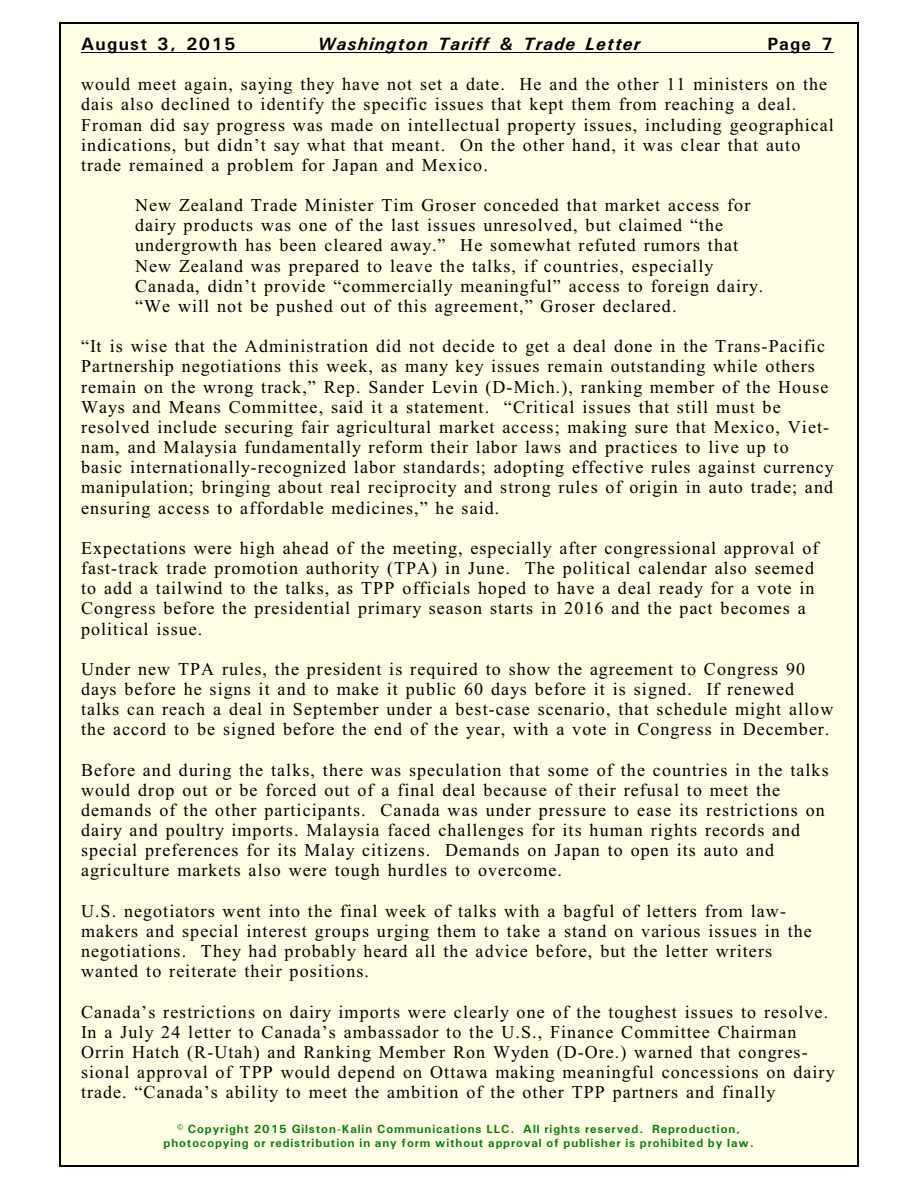
<style>
.page{position:relative;width:918px;height:1188px;background:#fff}
.page>*{position:absolute;margin:0;border:0;box-sizing:border-box;transform-origin:0 0}
.t1{font:18px/20.1px "Times New Roman";letter-spacing:.06em;color:#000}
.t2{font:italic 700 18px "Univers";letter-spacing:.065em;color:#000}
.t3{font:700 18px "Univers";letter-spacing:.075em;color:#000}
.t4{font:700 12px/13.6px "Univers";letter-spacing:.075em;color:#008000;text-align:center}
</style>
<div class="page">
<div style="left:59px;top:23px;width:800px;height:1143px;background:#ffffe6"></div>
<hr style="left:59px;top:23px;width:1px;height:1143px;background:#000">
<hr style="left:857px;top:23px;width:2px;height:1143px;background:#000">
<hr style="left:59px;top:23px;width:799px;height:1px;background:#000">
<hr style="left:59px;top:1165px;width:799px;height:1px;background:#000">
<hr style="left:81px;top:52px;width:753px;height:1px;background:#000">
<p class="t3" style="left:81px;top:38px;width:156px">August 3, 2015</p>
<p class="t2" style="left:318px;top:38px;width:324px">Washington Tariff &amp; Trade Letter</p>
<p class="t3" style="left:767px;top:38px;width:67px">Page 7</p>
<p class="t1" style="left:81px;top:76px;width:754px">would meet again, saying they have not set a date. He and the other 11 ministers on the dais also declined to identify the specific issues that kept them from reaching a deal.<br>Froman did say progress was made on intellectual property issues, including geographical indications, but didn’t say what that meant. On the other hand, it was clear that auto trade remained a problem for Japan and Mexico.</p>
<p class="t1" style="left:135px;top:197px;width:630px">New Zealand Trade Minister Tim Groser conceded that market access for dairy products was one of the last issues unresolved, but claimed “the undergrowth has been cleared away.” He somewhat refuted rumors that New Zealand was prepared to leave the talks, if countries, especially Canada, didn’t provide “commercially meaningful” access to foreign dairy. “We will not be pushed out of this agreement,” Groser declared.</p>
<p class="t1" style="left:81px;top:338px;width:754px">“It is wise that the Administration did not decide to get a deal done in the Trans-Pacific Partnership negotiations this week, as many key issues remain outstanding while others remain on the wrong track,” Rep. Sander Levin (D-Mich.), ranking member of the House Ways and Means Committee, said it a statement. “Critical issues that still must be resolved include securing fair agricultural market access; making sure that Mexico, Viet&shy;nam, and Malaysia fundamentally reform their labor laws and practices to live up to basic internationally-recognized labor standards; adopting effective rules against currency manipulation; bringing about real reciprocity and strong rules of origin in auto trade; and ensuring access to affordable medicines,” he said.</p>
<p class="t1" style="left:81px;top:540px;width:739px">Expectations were high ahead of the meeting, especially after congressional approval of fast-track trade promotion authority (TPA) in June. The political calendar also seemed to add a tailwind to the talks, as TPP officials hoped to have a deal ready for a vote in Congress before the presidential primary season starts in 2016 and the pact becomes a political issue.</p>
<p class="t1" style="left:81px;top:660px;width:754px">Under new TPA rules, the president is required to show the agreement to Congress 90 days before he signs it and to make it public 60 days before it is signed. If renewed talks can reach a deal in September under a best-case scenario, that schedule might allow the accord to be signed before the end of the year, with a vote in Congress in December.</p>
<p class="t1" style="left:81px;top:761px;width:749px">Before and during the talks, there was speculation that some of the countries in the talks would drop out or be forced out of a final deal because of their refusal to meet the demands of the other participants. Canada was under pressure to ease its restrictions on dairy and poultry imports. Malaysia faced challenges for its human rights records and special preferences for its Malay citizens. Demands on Japan to open its auto and agriculture markets also were tough hurdles to overcome.</p>
<p class="t1" style="left:81px;top:902px;width:732px">U.S. negotiators went into the final week of talks with a bagful of letters from law&shy;makers and special interest groups urging them to take a stand on various issues in the negotiations. They had probably heard all the advice before, but the letter writers wanted to reiterate their positions.</p>
<p class="t1" style="left:81px;top:1003px;width:755px">Canada’s restrictions on dairy imports were clearly one of the toughest issues to resolve.<br>In a July 24 letter to Canada’s ambassador to the U.S., Finance Committee Chairman Orrin Hatch (R-Utah) and Ranking Member Ron Wyden (D-Ore.) warned that congres&shy;sional approval of TPP would depend on Ottawa making meaningful concessions on dairy trade. “Canada’s ability to meet the ambition of the other TPP partners and finally</p>
<p class="t4" style="left:164px;top:1124px;width:592px">© Copyright 2015 Gilston-Kalin Communications LLC. All rights reserved. Reproduction, photocopying or redistribution in any form without approval of publisher is prohibited by law.</p>
</div>
